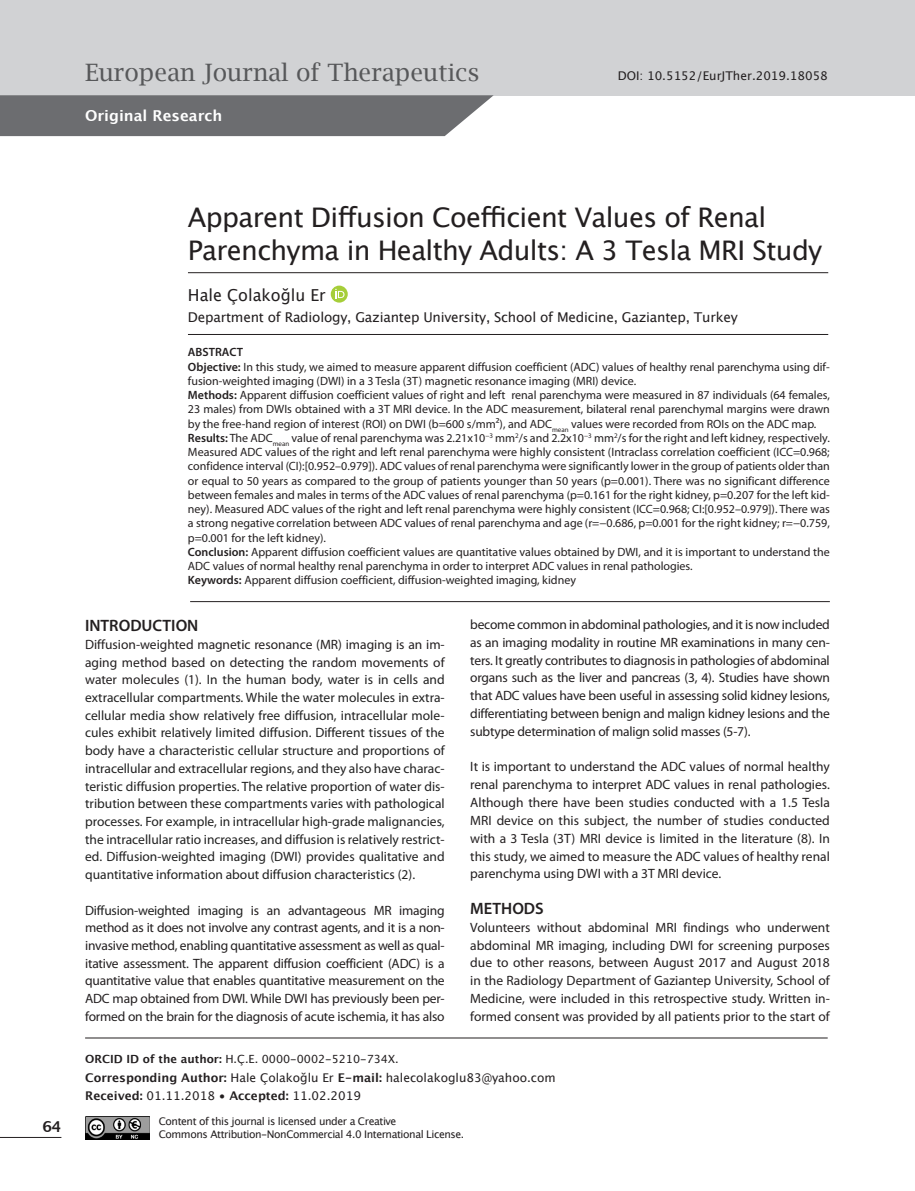
<style>
.page{position:relative;width:915px;height:1191px;background:#fff}
.page>*{position:absolute;margin:0;border:0;box-sizing:border-box;transform-origin:0 0}
.t1{font:27px/32.4px "Lucida Grande";letter-spacing:-.025em;color:#231f20}
.t2{font:24px "Lucida Bright";color:#57585a}
.p1{font:600 16.5px "Myriad Pro";color:#231f20}
.t3{font:16.5px "Lucida Grande";color:#231f20}
.t4{font:700 15px "Lucida Grande";color:#fff}
.t5{font:700 15px "Lucida Grande";color:#231f20}
.Normal__Web{font:13.5px/17.9px "Myriad Pro";letter-spacing:-.01em;color:#231f20;text-align:justify}
.t6{font:13.5px/17.7px "Myriad Pro";color:#212121;text-align:justify}
.t7{font:13.5px "Lucida Grande";letter-spacing:-.015em;color:#231f20}
.t8{font:12px/14.2px "Myriad Pro";color:#231f20}
.t9{font:12px "Lucida Grande";color:#231f20}
.t10{font:600 12px "Myriad Pro";color:#231f20}
.t11{font:11.25px "Lucida Grande";color:#231f20}
.t12{font:10.5px/12.6px "Lucida Grande";letter-spacing:-.04em;color:#231f20}
.s1{font-weight:600}
.s2{color:#231f20}
.s3{color:#212121}
.s4{font-weight:700}
</style>
<div class="page">
<div style="left:0;top:0;width:914px;height:95px;background:#d1d2d4"></div>
<svg style="left:330px;top:285px;width:17px;height:18px"></svg>
<svg style="left:335px;top:289px;width:9px;height:9px"></svg>
<hr style="left:188px;top:272px;width:640px;height:1px;background:#231f20">
<hr style="left:188px;top:334px;width:640px;height:1px;background:#231f20">
<hr style="left:85px;top:1037px;width:742px;height:1px;background:#231f20">
<svg style="left:0;top:95px;width:493px;height:41px"></svg>
<hr style="left:0;top:1137px;width:61px;height:1px;background:#231f20">
<hr style="left:190px;top:601px;width:639px;height:1px;background:#231f20">
<img style="left:85px;top:1117px;width:65px;height:22px">
<p class="t2" style="left:85px;top:58px;width:395px">European Journal of Therapeutics</p>
<p class="t9" style="left:617px;top:68px;width:211px">DOI: 10.5152/EurJTher.2019.18058</p>
<p class="t4" style="left:85px;top:103px;width:139px">Original Research</p>
<p class="t5" style="left:42px;top:1114px;width:20px">64</p>
<p class="t1" style="left:188px;top:202px;width:635px">Apparent Diffusion Coefficient Values of Renal<br>Parenchyma in Healthy Adults: A 3 Tesla MRI Study</p>
<p class="t3" style="left:188px;top:286px;width:139px">Hale Çolakoğlu Er</p>
<p class="t7" style="left:188px;top:309px;width:551px">Department of Radiology, Gaziantep University, School of Medicine, Gaziantep, Turkey</p>
<p class="t10" style="left:188px;top:345px;width:56px">ABSTRACT</p>
<p class="t8" style="left:188px;top:359px;width:643px"><span class="s1">Objective:</span> In this study, we aimed to measure apparent diffusion coefficient (ADC) values of healthy renal parenchyma using dif&shy;fusion-weighted imaging (DWI) in a 3 Tesla (3T) magnetic resonance imaging (MRI) device.</p>
<p class="t8" style="left:188px;top:388px;width:643px;text-align:justify"><span class="s1">Methods:</span> Apparent diffusion coefficient values of right and left renal parenchyma were measured in 87 individuals (64 females, 23 males) from DWIs obtained with a 3T MRI device. In the ADC measurement, bilateral renal parenchymal margins were drawn by the free-hand region of interest (ROI) on DWI (b=600 s/mm²), and ADC<sub>mean</sub> values were recorded from ROIs on the ADC map.</p>
<p class="t8" style="left:188px;top:430px;width:643px;text-align:justify"><span class="s1">Results:</span> The ADC<sub>mean</sub> value of renal parenchyma was 2.21x10<sup>−3</sup> mm<sup>2</sup>/s and 2.2x10<sup>−3</sup> mm<sup>2</sup>/s for the right and left kidney, respectively.<br>Measured ADC values of the right and left renal parenchyma were highly consistent (Intraclass correlation coefficient (ICC=0.968; confidence interval (CI):[0.952–0.979]). ADC values of renal parenchyma were significantly lower in the group of patients older than or equal to 50 years as compared to the group of patients younger than 50 years (p=0.001). There was no significant difference between females and males in terms of the ADC values of renal parenchyma (p=0.161 for the right kidney, p=0.207 for the left kid&shy;ney). Measured ADC values of the right and left renal parenchyma were highly consistent (ICC=0.968; CI:[0.952–0.979]). There was a strong negative correlation between ADC values of renal parenchyma and age (r=−0.686, p=0.001 for the right kidney; r=−0.759, p=0.001 for the left kidney).</p>
<p class="t8" style="left:188px;top:544px;width:643px"><span class="s1">Conclusion:</span> Apparent diffusion coefficient values are quantitative values obtained by DWI, and it is important to understand the<br>ADC values of normal healthy renal parenchyma in order to interpret ADC values in renal pathologies.</p>
<p class="t8" style="left:188px;top:573px;width:389px"><span class="s1">Keywords:</span> Apparent diffusion coefficient, diffusion-weighted imaging, kidney</p>
<p class="p1" style="left:85px;top:615px;width:115px">INTRODUCTION</p>
<p class="t6" style="left:85px;top:635px;width:361px"><span class="s2">Diffusion-weighted magnetic resonance (MR) imaging is an im&shy;aging method based on detecting the random movements of water molecules (1).</span> In the human body, water is in cells and extracellular compartments. While the water molecules in extra&shy;cellular media show relatively free diffusion, intracellular mole&shy;cules exhibit relatively limited diffusion. Different tissues of the body have a characteristic cellular structure and proportions of intracellular and extracellular regions, and they also have charac&shy;teristic diffusion properties. The relative proportion of water dis&shy;tribution between these compartments varies with pathological processes. For example, in intracellular high-grade malignancies, the intracellular ratio increases, and diffusion is relatively restrict&shy;ed. Diffusion-weighted imaging (DWI) provides qualitative and quantitative information about diffusion characteristics (2).</p>
<p class="Normal__Web" style="left:85px;top:901px;width:361px"><span class="s3">Diffusion-weighted imaging</span> is an advantageous MR imaging method as it does not involve any contrast agents, and it is a non&shy;invasive method, enabling quantitative assessment as well as qual&shy;itative assessment. The apparent diffusion coefficient (ADC) is a quantitative value that enables quantitative measurement on the ADC map obtained from DWI. While DWI has previously been per&shy;formed on the brain for the diagnosis of acute ischemia, it has also</p>
<p class="Normal__Web" style="left:470px;top:615px;width:361px">become common in abdominal pathologies, and it is now included as an imaging modality in routine MR examinations in many cen&shy;ters. It greatly contributes to diagnosis in pathologies of abdominal organs such as the liver and pancreas (3, 4). Studies have shown that ADC values have been useful in assessing solid kidney lesions, differentiating between benign and malign kidney lesions and the subtype determination of malign solid masses (5-7).</p>
<p class="Normal__Web" style="left:470px;top:757px;width:361px">It is important to understand the ADC values of normal healthy renal parenchyma to interpret ADC values in renal pathologies.<br>Although there have been studies conducted with a 1.5 Tesla MRI device on this subject, the number of studies conducted with a 3 Tesla (3T) MRI device is limited in the literature (8). In this study, we aimed to measure the ADC values of healthy renal parenchyma using DWI with a 3T MRI device.</p>
<p class="p1" style="left:470px;top:898px;width:75px">METHODS</p>
<p class="Normal__Web" style="left:470px;top:918px;width:361px">Volunteers without abdominal MRI findings who underwent abdominal MR imaging, including DWI for screening purposes due to other reasons, between August 2017 and August 2018 in the Radiology Department of Gaziantep University, School of Medicine, were included in this retrospective study. Written in&shy;formed consent was provided by all patients prior to the start of</p>
<p class="t11" style="left:85px;top:1052px;width:315px"><span class="s4">ORCID ID of the author:</span> H.Ç.E. 0000-0002-5210-734X.</p>
<p class="t9" style="left:85px;top:1070px;width:472px"><span class="s4">Corresponding Author:</span> Hale Çolakoğlu Er <span class="s4">E-mail:</span> halecolakoglu83@yahoo.com</p>
<p class="t9" style="left:85px;top:1089px;width:277px"><span class="s4">Received:</span> 01.11.2018 • <span class="s4">Accepted:</span> 11.02.2019</p>
<p class="t12" style="left:159px;top:1115px;width:307px">Content of this journal is licensed under a Creative<br>Commons Attribution-NonCommercial 4.0 International License.</p>
</div>
